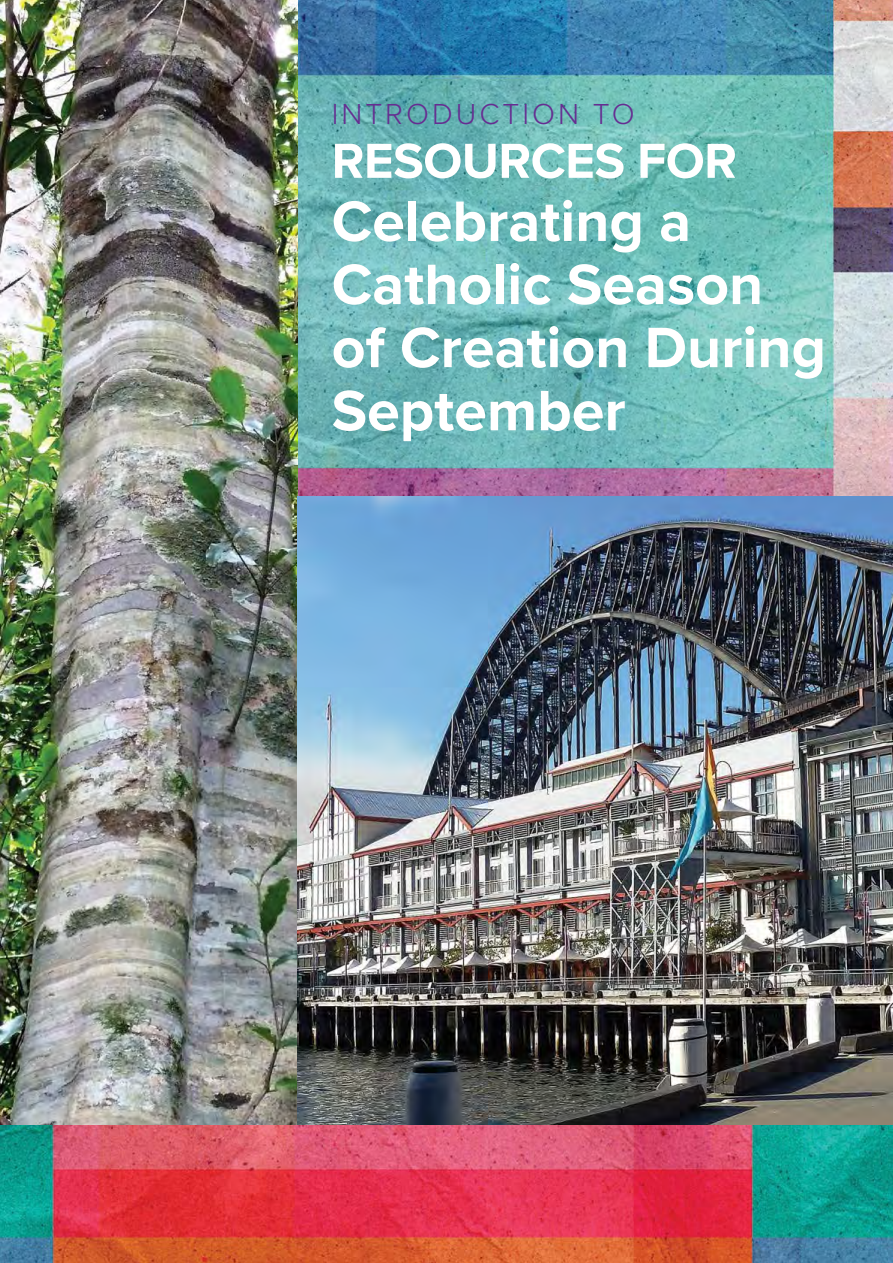
<style>
.page{position:relative;width:893px;height:1263px;background:#fff}
.page>*{position:absolute;margin:0;border:0;box-sizing:border-box;transform-origin:0 0}
.t1{font:700 59.1px/63.2px "Proxima Nova";color:#fff}
.t2{font:700 51px "Proxima Nova";letter-spacing:-.01em;color:#fff}
.t3{font:300 30px "Proxima Nova";letter-spacing:.1em;color:#662d91}
</style>
<div class="page">
<img style="left:0;top:0;width:893px;height:1263px">
<img style="left:0;top:0;width:1px;height:130px">
<p class="t3" style="left:332px;top:96px;width:305px">INTRODUCTION TO</p>
<p class="t2" style="left:332px;top:130px;width:407px">RESOURCES FOR</p>
<p class="t1" style="left:332px;top:192px;width:496px">Celebrating a<br>Catholic Season of Creation During<br>September</p>
</div>
